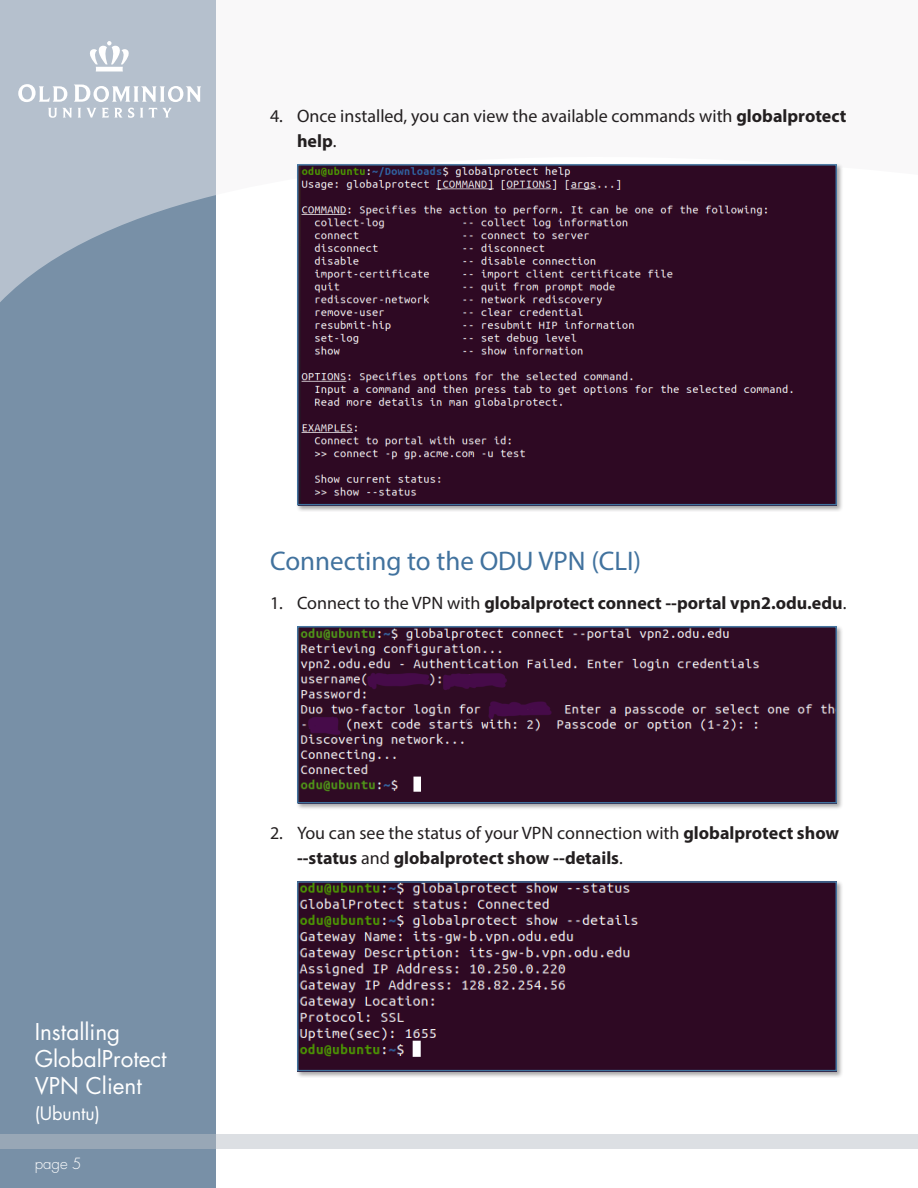
<style>
.page{position:relative;width:918px;height:1188px;background:#fff}
.page>*{position:absolute;margin:0;border:0;box-sizing:border-box;transform-origin:0 0}
.heading{font:27px "Myriad Pro";color:#41729e}
.t1{font:22.5px/26.7px "Futura Std";color:#fff}
.body_copy{font:700 18px/25.5px "Myriad Pro";color:#231f20}
.body_copy-2{font:18px/25.5px "Myriad Pro";color:#231f20}
.t2{font:18px "Futura Std";color:#fff}
.t3{font:300 15px "Futura Std";color:#fff}
.s1{font-weight:700}
.s2{font-weight:400}
</style>
<div class="page">
<div style="left:0;top:0;width:216px;height:1188px;background:#7890a7"></div>
<svg style="left:0;top:0;width:216px;height:302px;fill:#b5c0cd"></svg>
<svg style="left:0;top:1134px;width:918px;height:14px;fill:#dcdfe3"></svg>
<svg style="left:88px;top:41px;width:42px;height:31px"></svg>
<svg style="left:18px;top:84px;width:49px;height:18px"></svg>
<svg style="left:73px;top:85px;width:128px;height:17px"></svg>
<svg style="left:48px;top:108px;width:24px;height:10px"></svg>
<svg style="left:78px;top:108px;width:56px;height:10px"></svg>
<svg style="left:140px;top:108px;width:3px;height:10px"></svg>
<svg style="left:149px;top:108px;width:23px;height:10px"></svg>
<div style="left:296px;top:163px;width:547px;height:349px;background:#231f20;opacity:.4"></div>
<img style="left:300px;top:167px;width:534px;height:335px">
<div style="left:297px;top:164px;width:540px;height:341px;border:2px solid #41729e"></div>
<div style="left:296px;top:625px;width:547px;height:186px;background:#231f20;opacity:.4"></div>
<img style="left:300px;top:629px;width:534px;height:172px">
<div style="left:297px;top:626px;width:540px;height:178px;border:2px solid #41729e"></div>
<div style="left:296px;top:880px;width:547px;height:198px;background:#231f20;opacity:.4"></div>
<img style="left:300px;top:884px;width:534px;height:184px">
<div style="left:297px;top:881px;width:540px;height:190px;border:2px solid #41729e"></div>
<p class="body_copy-2" style="left:297px;top:102px;width:551px;text-indent:-27px">4. Once installed, you can view the available commands with <span class="s1">globalprotect help</span>.</p>
<p class="t1" style="left:35px;top:1019px;width:133px">Installing<br>GlobalProtect<br>VPN Client</p>
<p class="t2" style="left:35px;top:1102px;width:67px">(Ubuntu)</p>
<p class="t3" style="left:35px;top:1155px;width:48px">page 5</p>
<p class="heading" style="left:270px;top:544px;width:373px">Connecting to the ODU VPN (CLI)</p>
<p class="body_copy" style="left:270px;top:590px;width:578px"><span class="s2">1. Connect to the VPN with</span> globalprotect connect --portal vpn2.odu.edu<span class="s2">.</span></p>
<p class="body_copy" style="left:297px;top:819px;width:544px;text-indent:-27px"><span class="s2">2. You can see the status of your VPN connection with</span> globalprotect show --status <span class="s2">and</span> globalprotect show --details<span class="s2">.</span></p>
</div>
